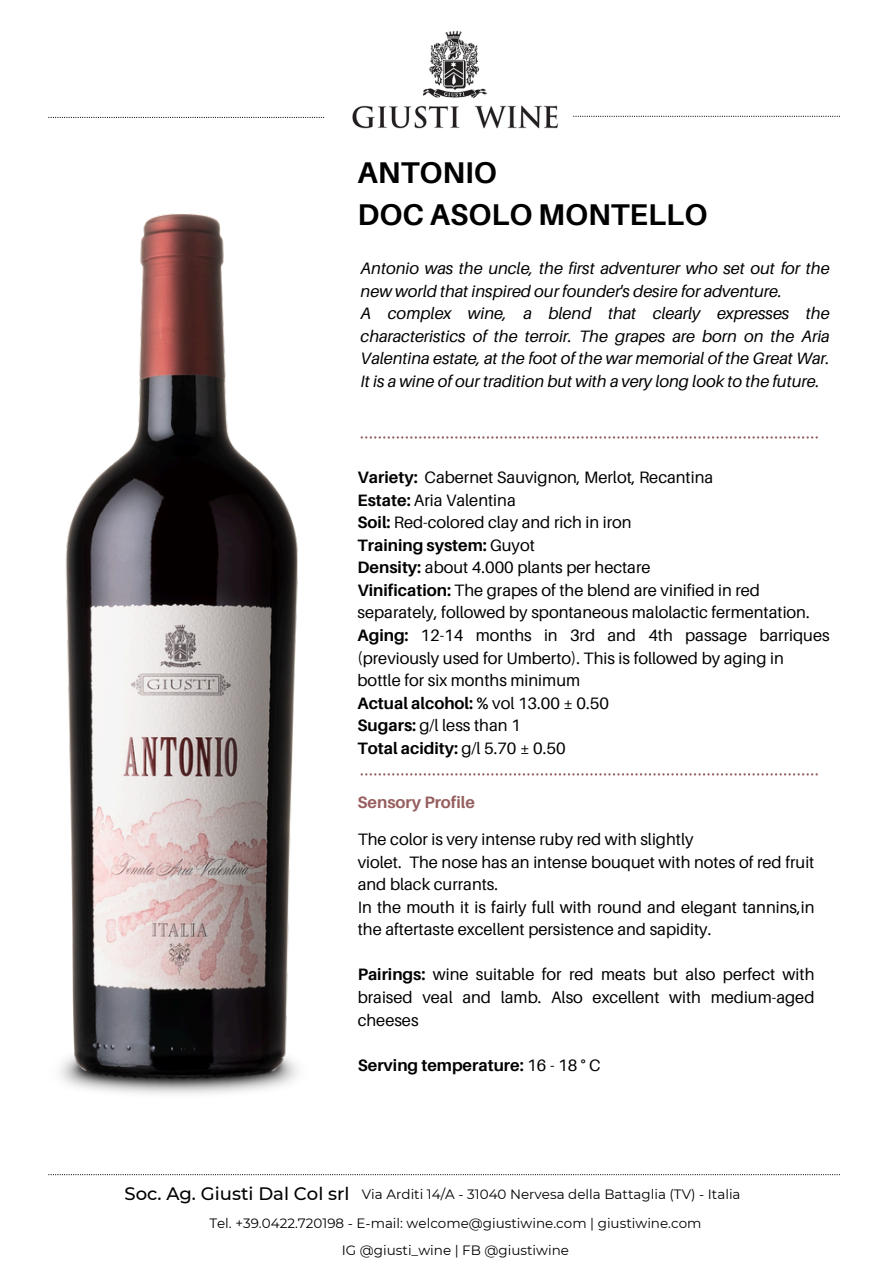
<style>
.page{position:relative;width:894px;height:1264px;background:#fff}
.page>*{position:absolute;margin:0;border:0;box-sizing:border-box;transform-origin:0 0}
.t1{font:700 30px/41.7px "Aileron";color:#000}
.t2{font:500 18px "Montserrat";color:#000}
.t3{font:16.5px/22.5px "Aileron";color:#000}
.t4{font:italic 16.5px/22.5px "Aileron";color:#000}
.t5{font:700 16.5px "Aileron";color:#000}
.t6{font:700 16.5px "Aileron";color:#965d5e}
.t7{font:13.5px "Montserrat";color:#000}
.s1{font-weight:700}
.s2{font-weight:400}
</style>
<div class="page">
<img style="left:352px;top:30px;width:207px;height:99px">
<svg style="left:48px;top:117px;width:276px;height:1px"></svg>
<svg style="left:573px;top:116px;width:265px;height:1px"></svg>
<svg style="left:48px;top:1174px;width:791px;height:1px"></svg>
<svg style="left:360px;top:773px;width:457px;height:2px"></svg>
<img style="left:60px;top:213px;width:238px;height:881px">
<svg style="left:360px;top:436px;width:457px;height:2px"></svg>
<h1 class="t1" style="left:357px;top:151px;width:351px">ANTONIO<br>DOC ASOLO MONTELLO</h1>
<h3 class="t4" style="left:360px;top:257px;width:470px">Antonio was the uncle, the first adventurer who set out for the new world that inspired our founder's desire for adventure.<br>A complex wine, a blend that clearly expresses the characteristics of the terroir. The grapes are born on the Aria Valentina estate, at the foot of the war memorial of the Great War.<br>It is a wine of our tradition but with a very long look to the future.</h3>
<p class="t3" style="left:357px;top:466px;width:473px"><span class="s1">Variety:</span> Cabernet Sauvignon, Merlot, Recantina<br><span class="s1">Estate:</span> Aria Valentina<br><span class="s1">Soil:</span> Red-colored clay and rich in iron<br><span class="s1">Training system:</span> Guyot<br><span class="s1">Density:</span> about 4.000 plants per hectare<br><span class="s1">Vinification:</span> The grapes of the blend are vinified in red separately, followed by spontaneous malolactic fermentation.<br><span class="s1">Aging:</span> 12-14 months in 3rd and 4th passage barriques (previously used for Umberto). This is followed by aging in bottle for six months minimum<br><span class="s1">Actual alcohol:</span> % vol 13.00 ± 0.50<br><span class="s1">Sugars:</span> g/l less than 1<br><span class="s1">Total acidity:</span> g/l 5.70 ± 0.50</p>
<h3 class="t6" style="left:357px;top:792px;width:119px">Sensory Profile</h3>
<p class="t3" style="left:357px;top:828px;width:458px">The color is very intense ruby red with slightly<br>violet. The nose has an intense bouquet with notes of red fruit and black currants.<br>In the mouth it is fairly full with round and elegant tannins,in the aftertaste excellent persistence and sapidity.</p>
<h2 class="t3" style="left:357px;top:963px;width:458px;text-align:justify"><span class="s1">Pairings:</span> wine suitable for red meats but also perfect with braised veal and lamb. Also excellent with medium-aged cheeses</h2>
<h3 class="t5" style="left:357px;top:1054px;width:244px">Serving temperature: <span class="s2">16 - 18 ° C</span></h3>
<p class="t2" style="left:124px;top:1182px;width:227px">Soc. Ag. Giusti Dal Col srl</p>
<p class="t7" style="left:362px;top:1185px;width:380px">Via Arditi 14/A - 31040 Nervesa della Battaglia (TV) - Italia</p>
<p class="t7" style="left:209px;top:1215px;width:493px">Tel. +39.0422.720198 - E-mail: welcome@giustiwine.com | giustiwine.com</p>
<p class="t7" style="left:342px;top:1241px;width:228px">IG @giusti_wine | FB @giustiwine</p>
</div>
